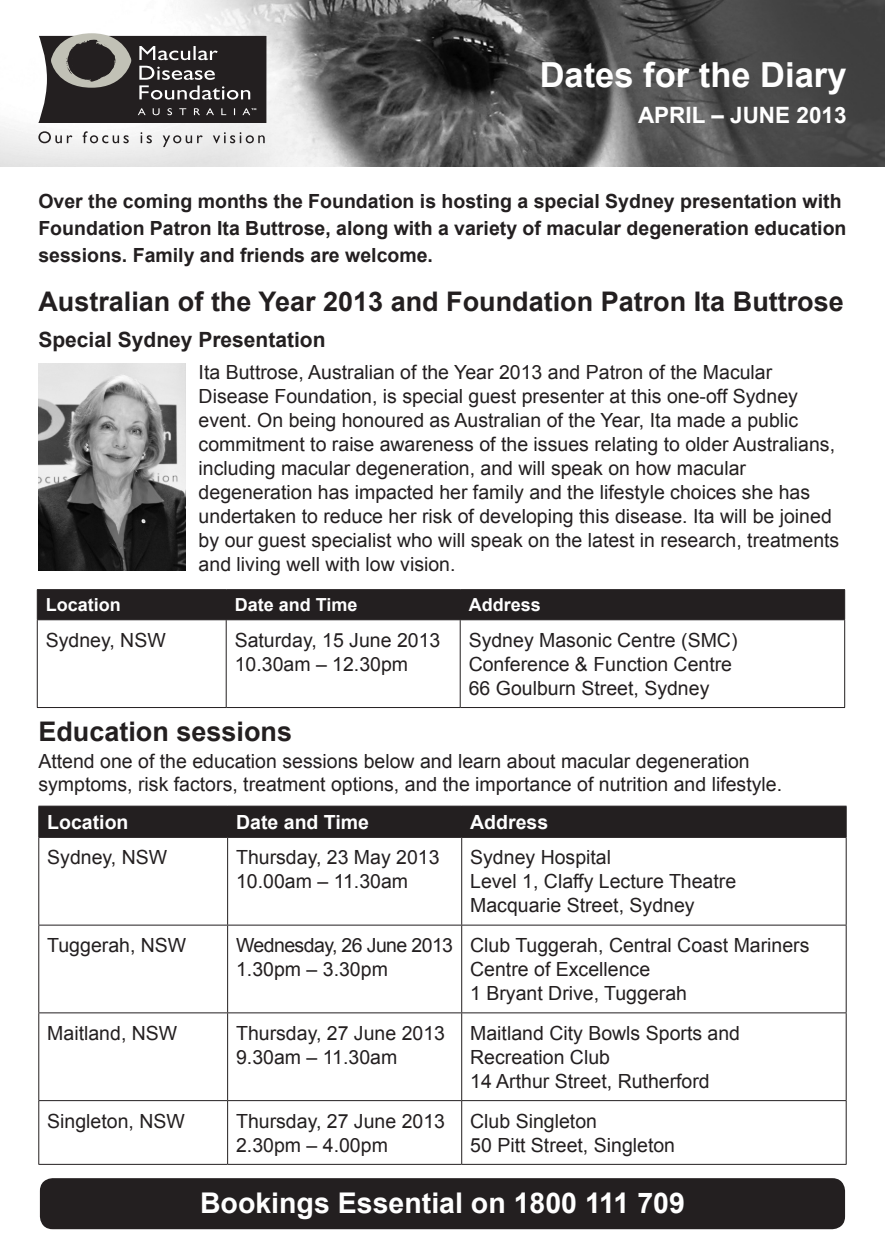
<style>
.page{position:relative;width:885px;height:1255px;background:#fff}
.page>*{position:absolute;margin:0;border:0;box-sizing:border-box;transform-origin:0 0}
.t1{font:700 34.5px "Arial";color:#fff}
.t2{font:700 28.5px "Arial";color:#fff}
.t3{font:700 27px "Arial";color:#231f20}
.t4{font:700 22.5px "Arial";color:#fff}
.t5{font:700 21px "Arial";color:#231f20}
.t6{font:19.5px/24px "Arial";color:#231f20}
.t7{font:700 19.5px/27px "Arial";color:#231f20}
.t8{font:700 19.5px "Arial";color:#fff}
.t9{font:19.5px "Arial";letter-spacing:-.03em;color:#231f20}
.t10{font:700 18px "Arial";color:#fff}
</style>
<div class="page">
<img style="left:0;top:0;width:885px;height:166px">
<svg style="left:38px;top:131px;width:34px;height:12px"></svg>
<svg style="left:83px;top:131px;width:46px;height:12px"></svg>
<svg style="left:140px;top:132px;width:12px;height:11px"></svg>
<svg style="left:163px;top:135px;width:40px;height:12px"></svg>
<svg style="left:213px;top:132px;width:52px;height:11px"></svg>
<svg style="left:38px;top:33px;width:228px;height:90px"></svg>
<img style="left:38px;top:364px;width:147px;height:207px">
<div style="left:37px;top:589px;width:808px;height:30px;background:#231f20"></div>
<hr style="left:37px;top:619px;width:189px;height:1px;background:#231f20">
<hr style="left:37px;top:620px;width:1px;height:87px;background:#231f20">
<hr style="left:226px;top:619px;width:234px;height:1px;background:#231f20">
<hr style="left:226px;top:620px;width:1px;height:87px;background:#231f20">
<hr style="left:460px;top:619px;width:385px;height:1px;background:#231f20">
<hr style="left:460px;top:620px;width:1px;height:87px;background:#231f20">
<hr style="left:844px;top:620px;width:1px;height:87px;background:#231f20">
<hr style="left:37px;top:707px;width:189px;height:1px;background:#231f20">
<hr style="left:226px;top:707px;width:234px;height:1px;background:#231f20">
<hr style="left:460px;top:707px;width:385px;height:1px;background:#231f20">
<div style="left:39px;top:806px;width:807px;height:31px;background:#231f20"></div>
<hr style="left:38px;top:805px;width:190px;height:1px;background:#231f20">
<hr style="left:38px;top:806px;width:1px;height:31px;background:#231f20">
<hr style="left:228px;top:805px;width:234px;height:1px;background:#231f20">
<hr style="left:227px;top:806px;width:1px;height:31px;background:#231f20">
<hr style="left:462px;top:805px;width:384px;height:1px;background:#231f20">
<hr style="left:461px;top:806px;width:1px;height:31px;background:#231f20">
<hr style="left:846px;top:806px;width:1px;height:31px;background:#231f20">
<hr style="left:38px;top:837px;width:190px;height:1px;background:#231f20">
<hr style="left:38px;top:837px;width:1px;height:87px;background:#231f20">
<hr style="left:228px;top:837px;width:234px;height:1px;background:#231f20">
<hr style="left:227px;top:837px;width:1px;height:87px;background:#231f20">
<hr style="left:462px;top:837px;width:384px;height:1px;background:#231f20">
<hr style="left:461px;top:837px;width:1px;height:87px;background:#231f20">
<hr style="left:846px;top:837px;width:1px;height:87px;background:#231f20">
<hr style="left:38px;top:924px;width:190px;height:1px;background:#231f20">
<hr style="left:38px;top:925px;width:1px;height:87px;background:#231f20">
<hr style="left:228px;top:924px;width:234px;height:1px;background:#231f20">
<hr style="left:227px;top:925px;width:1px;height:87px;background:#231f20">
<hr style="left:462px;top:924px;width:384px;height:1px;background:#231f20">
<hr style="left:461px;top:925px;width:1px;height:87px;background:#231f20">
<hr style="left:846px;top:925px;width:1px;height:87px;background:#231f20">
<hr style="left:38px;top:1012px;width:190px;height:1px;background:#231f20">
<hr style="left:38px;top:1013px;width:1px;height:87px;background:#231f20">
<hr style="left:228px;top:1012px;width:234px;height:1px;background:#231f20">
<hr style="left:227px;top:1013px;width:1px;height:87px;background:#231f20">
<hr style="left:462px;top:1012px;width:384px;height:1px;background:#231f20">
<hr style="left:461px;top:1013px;width:1px;height:87px;background:#231f20">
<hr style="left:846px;top:1013px;width:1px;height:87px;background:#231f20">
<hr style="left:38px;top:1100px;width:190px;height:1px;background:#231f20">
<hr style="left:38px;top:1100px;width:1px;height:63px;background:#231f20">
<hr style="left:228px;top:1100px;width:234px;height:1px;background:#231f20">
<hr style="left:227px;top:1100px;width:1px;height:63px;background:#231f20">
<hr style="left:462px;top:1100px;width:384px;height:1px;background:#231f20">
<hr style="left:461px;top:1100px;width:1px;height:63px;background:#231f20">
<hr style="left:846px;top:1100px;width:1px;height:63px;background:#231f20">
<hr style="left:38px;top:1163px;width:190px;height:1px;background:#231f20">
<hr style="left:228px;top:1163px;width:234px;height:1px;background:#231f20">
<hr style="left:462px;top:1163px;width:384px;height:1px;background:#231f20">
<div style="left:40px;top:1178px;width:805px;height:51px;background:#231f20;border-radius:13px"></div>
<p class="t1" style="left:540px;top:52px;width:308px">Dates for the Diary</p>
<p class="t4" style="left:638px;top:100px;width:210px">APRIL – JUNE 2013</p>
<p class="t7" style="left:38px;top:188px;width:809px">Over the coming months the Foundation is hosting a special Sydney presentation with<br>Foundation Patron Ita Buttrose, along with a variety of macular degeneration education sessions. Family and friends are welcome.</p>
<p class="t3" style="left:38px;top:284px;width:807px">Australian of the Year 2013 and Foundation Patron Ita Buttrose</p>
<p class="t5" style="left:38px;top:325px;width:289px">Special Sydney Presentation</p>
<p class="t6" style="left:199px;top:360px;width:642px">Ita Buttrose, Australian of the Year 2013 and Patron of the Macular Disease Foundation, is special guest presenter at this one-off Sydney event. On being honoured as Australian of the Year, Ita made a public commitment to raise awareness of the issues relating to older Australians, including macular degeneration, and will speak on how macular degeneration has impacted her family and the lifestyle choices she has undertaken to reduce her risk of developing this disease. Ita will be joined by our guest specialist who will speak on the latest in research, treatments and living well with low vision.</p>
<p class="t10" style="left:46px;top:593px;width:77px">Location</p>
<p class="t10" style="left:235px;top:593px;width:124px">Date and Time</p>
<p class="t10" style="left:469px;top:593px;width:74px">Address</p>
<p class="t6" style="left:46px;top:628px;width:121px">Sydney, NSW</p>
<p class="t6" style="left:235px;top:628px;width:207px">Saturday, 15 June 2013</p>
<p class="t6" style="left:235px;top:652px;width:175px">10.30am – 12.30pm</p>
<p class="t6" style="left:469px;top:628px;width:270px">Sydney Masonic Centre (SMC)<br>Conference &amp; Function Centre</p>
<p class="t6" style="left:469px;top:676px;width:242px">66 Goulburn Street, Sydney</p>
<p class="t3" style="left:38px;top:714px;width:255px">Education sessions</p>
<p class="t6" style="left:38px;top:750px;width:745px;line-height:22.5px">Attend one of the education sessions below and learn about macular degeneration symptoms, risk factors, treatment options, and the importance of nutrition and lifestyle.</p>
<p class="t8" style="left:47px;top:809px;width:83px">Location</p>
<p class="t8" style="left:236px;top:809px;width:134px">Date and Time</p>
<p class="t8" style="left:470px;top:809px;width:80px">Address</p>
<p class="t6" style="left:47px;top:845px;width:121px">Sydney, NSW</p>
<p class="t6" style="left:236px;top:845px;width:205px">Thursday, 23 May 2013</p>
<p class="t6" style="left:236px;top:869px;width:173px">10.00am – 11.30am</p>
<p class="t6" style="left:470px;top:845px;width:142px">Sydney Hospital</p>
<p class="t6" style="left:470px;top:869px;width:267px">Level 1, Claffy Lecture Theatre</p>
<p class="t6" style="left:470px;top:893px;width:226px">Macquarie Street, Sydney</p>
<p class="t6" style="left:47px;top:933px;width:141px">Tuggerah, NSW</p>
<p class="t9" style="left:236px;top:932px;width:218px">Wednesday, 26 June 2013</p>
<p class="t6" style="left:236px;top:957px;width:153px">1.30pm – 3.30pm</p>
<p class="t6" style="left:47px;top:1021px;width:132px">Maitland, NSW</p>
<p class="t6" style="left:236px;top:1021px;width:210px">Thursday, 27 June 2013</p>
<p class="t6" style="left:236px;top:1045px;width:163px">9.30am – 11.30am</p>
<p class="t6" style="left:470px;top:933px;width:341px">Club Tuggerah, Central Coast Mariners<br>Centre of Excellence<br>1 Bryant Drive, Tuggerah</p>
<p class="t6" style="left:470px;top:1021px;width:271px">Maitland City Bowls Sports and<br>Recreation Club<br>14 Arthur Street, Rutherford</p>
<p class="t6" style="left:47px;top:1108px;width:139px">Singleton, NSW</p>
<p class="t6" style="left:236px;top:1108px;width:210px">Thursday, 27 June 2013<br>2.30pm – 4.00pm</p>
<p class="t6" style="left:470px;top:1108px;width:206px">Club Singleton<br>50 Pitt Street, Singleton</p>
<p class="t2" style="left:200px;top:1184px;width:486px">Bookings Essential on 1800 111 709</p>
</div>
